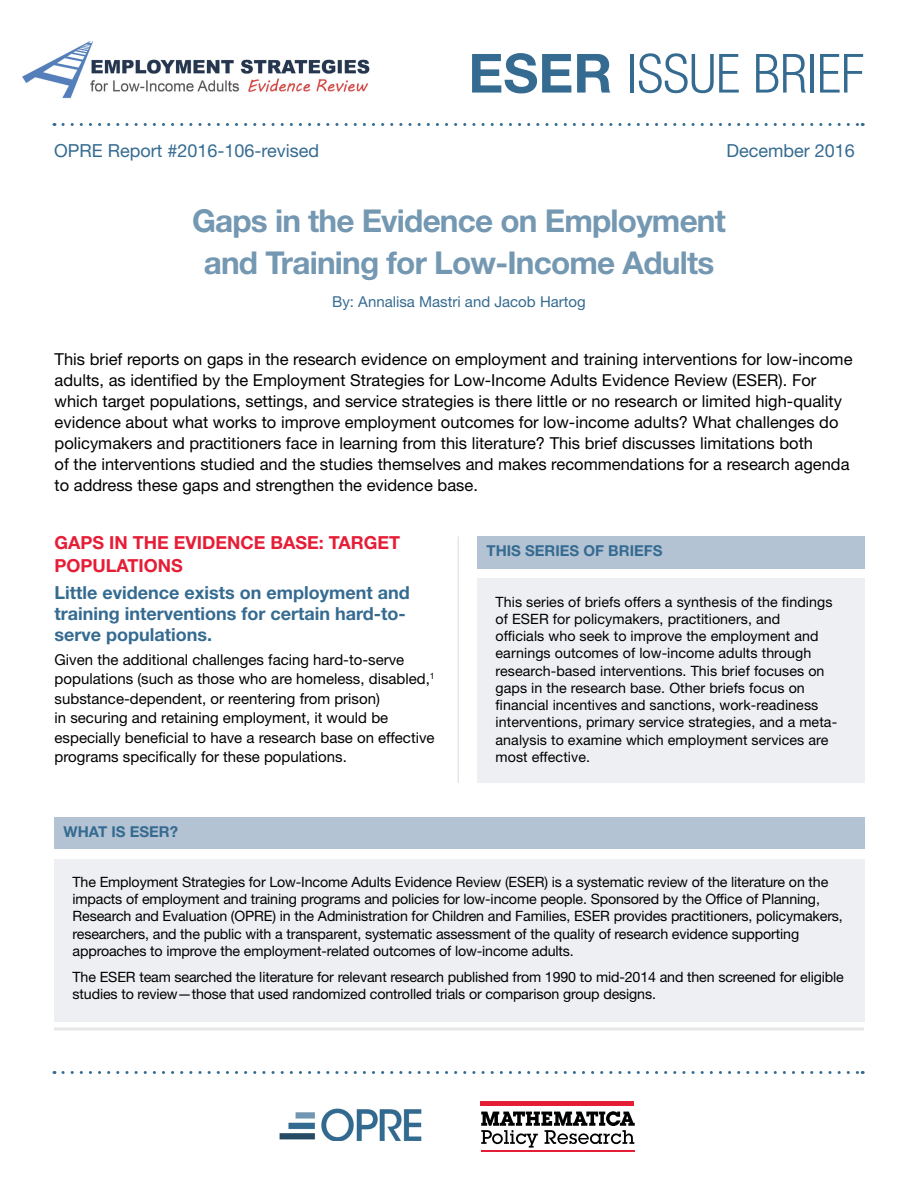
<style>
.page{position:relative;width:918px;height:1188px;background:#fff}
.page>*{position:absolute;margin:0;border:0;box-sizing:border-box;transform-origin:0 0}
.t1{font:300 condensed 54px "Helvetica Neue LT Std";color:#356b91}
.t2{font:700 31.5px/42px "Helvetica Neue LT Std";letter-spacing:-.025em;color:#7498b2;text-align:center}
.t3{font:700 18px/21px "Helvetica Neue LT Std";color:#356b91}
.t4{font:18px "Helvetica Neue LT Std";color:#356b91}
.t5{font:700 18px/22.5px "Helvetica Neue LT Std";color:#e61d36}
.t6{font:16.5px/21px "Helvetica Neue LT Std";color:#000}
.t7{font:15px/19.5px "Helvetica Neue LT Std";color:#000}
.t8{font:15px "Helvetica Neue LT Std";color:#356b91}
.t9{font:700 15px "Helvetica Neue LT Std";color:#356b91}
.t10{font:14.25px/17.2px "Helvetica Neue LT Std";letter-spacing:-.01em;color:#000}
.s1{font-weight:700;font-stretch:normal}
</style>
<div class="page">
<img style="left:22px;top:41px;width:348px;height:58px">
<svg style="left:63px;top:1071px;width:800px;height:3px"></svg>
<svg style="left:63px;top:123px;width:800px;height:3px"></svg>
<hr style="left:481px;top:1151px;width:154px;height:1px;background:#e61d36">
<hr style="left:481px;top:1101px;width:153px;height:4px;background:#e61d36">
<svg style="left:481px;top:1111px;width:154px;height:37px"></svg>
<img style="left:279px;top:1108px;width:143px;height:33px">
<hr style="left:54px;top:1028px;width:810px;height:2px;background:#e6e7e8">
<div style="left:55px;top:859px;width:810px;height:163px;background:#edeff2"></div>
<div style="left:55px;top:818px;width:810px;height:31px;background:#b4c3d3"></div>
<hr style="left:458px;top:536px;width:1px;height:247px;background:#e6e7e8">
<div style="left:478px;top:578px;width:387px;height:205px;background:#edeff2"></div>
<div style="left:478px;top:536px;width:387px;height:33px;background:#b4c3d3"></div>
<h1 class="t1" style="left:468px;top:42px;width:397px"><span class="s1">ESER</span> ISSUE BRIEF</h1>
<p class="t4" style="left:54px;top:140px;width:267px">OPRE Report #2016-106-revised</p>
<p class="t4" style="left:727px;top:140px;width:130px">December 2016</p>
<h1 class="t2" style="left:192px;top:199px;width:535px">Gaps in the Evidence on Employment and Training for Low-Income Adults</h1>
<p class="t8" style="left:332px;top:293px;width:255px">By: Annalisa Mastri and Jacob Hartog</p>
<p class="t6" style="left:55px;top:348px;width:799px">This brief reports on gaps in the research evidence on employment and training interventions for low-income adults, as identified by the Employment Strategies for Low-Income Adults Evidence Review (ESER). For which target populations, settings, and service strategies is there little or no research or limited high-quality evidence about what works to improve employment outcomes for low-income adults? What challenges do policymakers and practitioners face in learning from this literature? This brief discusses limitations both<br>of the interventions studied and the studies themselves and makes recommendations for a research agenda to address these gaps and strengthen the evidence base.</p>
<h2 class="t5" style="left:55px;top:531px;width:347px">GAPS IN THE EVIDENCE BASE: TARGET<br>POPULATIONS</h2>
<h3 class="t3" style="left:55px;top:581px;width:357px">Little evidence exists on employment and training interventions for certain hard-to&shy;serve populations.</h3>
<p class="t7" style="left:55px;top:649px;width:382px">Given the additional challenges facing hard-to-serve populations (such as those who are homeless, disabled,<sup>1 </sup>substance-dependent, or reentering from prison)<br>in securing and retaining employment, it would be especially beneficial to have a research base on effective programs specifically for these populations.</p>
<h3 class="t9" style="left:64px;top:823px;width:116px">WHAT IS ESER?</h3>
<h2 class="t9" style="left:487px;top:542px;width:177px">THIS SERIES OF BRIEFS</h2>
<p class="t10" style="left:496px;top:593px;width:343px">This series of briefs offers a synthesis of the findings of ESER for policymakers, practitioners, and<br>officials who seek to improve the employment and earnings outcomes of low-income adults through research-based interventions. This brief focuses on gaps in the research base. Other briefs focus on financial incentives and sanctions, work-readiness interventions, primary service strategies, and a meta&shy;analysis to examine which employment services are most effective.</p>
<p class="t10" style="left:73px;top:873px;width:772px">The Employment Strategies for Low-Income Adults Evidence Review (ESER) is a systematic review of the literature on the impacts of employment and training programs and policies for low-income people. Sponsored by the Office of Planning, Research and Evaluation (OPRE) in the Administration for Children and Families, ESER provides practitioners, policymakers, researchers, and the public with a transparent, systematic assessment of the quality of research evidence supporting approaches to improve the employment-related outcomes of low-income adults.</p>
<p class="t10" style="left:73px;top:968px;width:773px">The ESER team searched the literature for relevant research published from 1990 to mid-2014 and then screened for eligible studies to review—those that used randomized controlled trials or comparison group designs.</p>
</div>
